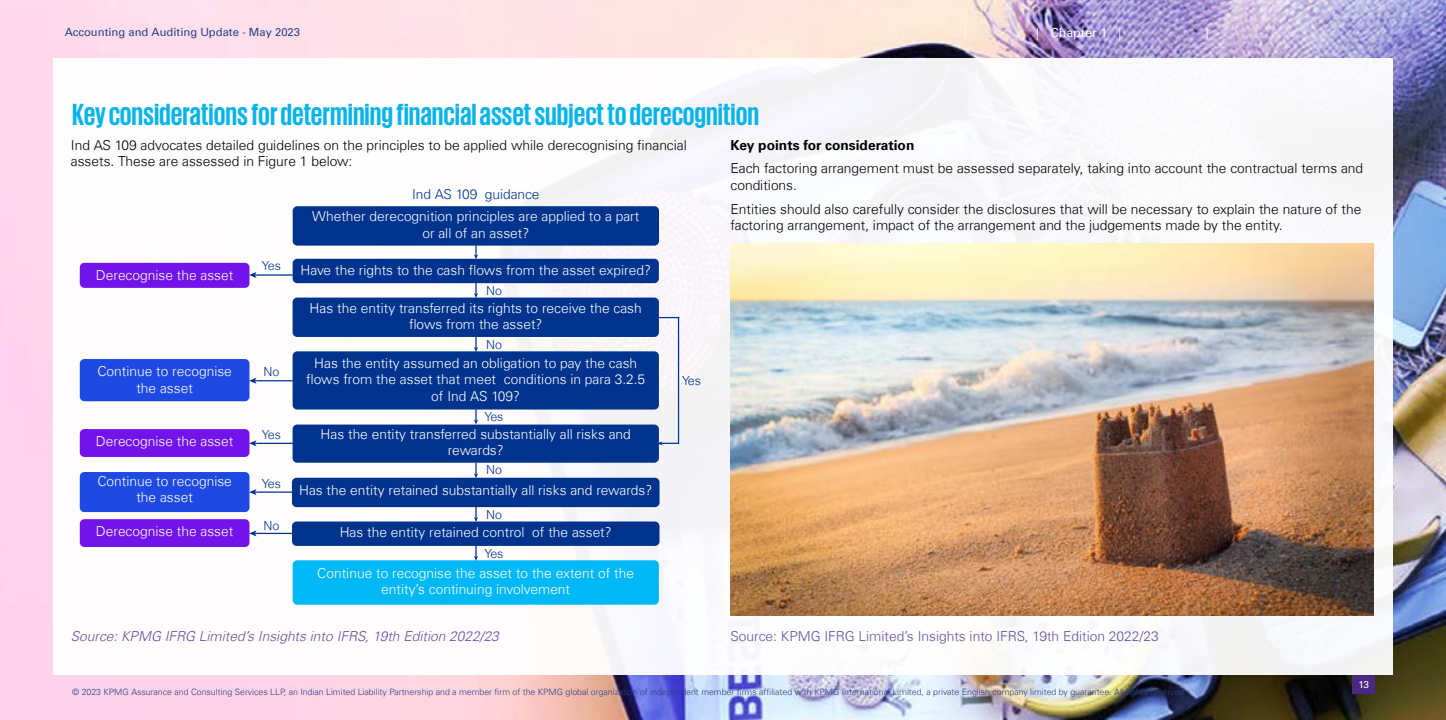
<style>
.page{position:relative;width:1446px;height:720px;background:#fff}
.page>*{position:absolute;margin:0;border:0;box-sizing:border-box;transform-origin:0 0}
.t1{font:700 31.25px "KPMG";color:#05b4e9}
.t2{font:300 13.75px/16.5px "Universfor KPMG";color:#fff;text-align:center}
.t3{font:300 13.75px/16.5px "Universfor KPMG";color:#000}
.t4{font:italic 300 13.75px "Universfor KPMG";color:#674fa0}
.t5{font:300 13.75px "Universfor KPMG";color:#674fa0}
.t6{font:700 13.75px "Universfor KPMG";color:#000}
.t7{font:300 13.75px "Universfor KPMG";letter-spacing:-.005em;color:#00338d}
.t8{font:300 12.5px "Universfor KPMG";letter-spacing:-.005em;color:#00338d}
.t9{font:12.5px "Universfor KPMG";color:#fff}
.t10{font:300 12.5px "Universfor KPMG";color:#fff}
.t11{font:11.25px "Universfor KPMG";color:#243f87}
.t12{font:10px "Universfor KPMG";color:#fff}
.t13{font:300 8.75px "Universfor KPMG";color:#243f87}
.s1{font-weight:300}
</style>
<div class="page">
<img style="left:0;top:0;width:1446px;height:719px">
<div style="left:53px;top:58px;width:1340px;height:617px;background:#fff"></div>
<div style="left:1352px;top:675px;width:23px;height:18px;background:#4b2884"></div>
<div style="left:293px;top:206px;width:366px;height:39px;background:#00338d;border-radius:5px"></div>
<div style="left:80px;top:263px;width:169px;height:25px;background:#7213ea;border-radius:5px"></div>
<div style="left:80px;top:359px;width:169px;height:42px;background:#1e49e2;border-radius:5px"></div>
<div style="left:80px;top:429px;width:169px;height:27px;background:#7213ea;border-radius:5px"></div>
<div style="left:80px;top:519px;width:169px;height:27px;background:#7213ea;border-radius:5px"></div>
<div style="left:80px;top:472px;width:169px;height:40px;background:#1e49e2;border-radius:5px"></div>
<div style="left:293px;top:259px;width:366px;height:24px;background:#00338d;border-radius:5px"></div>
<div style="left:293px;top:297px;width:366px;height:40px;background:#00338d;border-radius:5px"></div>
<div style="left:293px;top:424px;width:366px;height:38px;background:#00338d;border-radius:5px"></div>
<div style="left:292px;top:477px;width:367px;height:30px;background:#00338d;border-radius:5px"></div>
<div style="left:292px;top:521px;width:367px;height:24px;background:#00338d;border-radius:5px"></div>
<div style="left:293px;top:560px;width:366px;height:44px;background:#00b8f5;border-radius:5px"></div>
<div style="left:293px;top:351px;width:366px;height:58px;background:#00338d;border-radius:5px"></div>
<hr style="left:254px;top:274px;width:39px;height:1px;background:#00338d">
<svg style="left:249px;top:272px;width:7px;height:6px"></svg>
<svg style="left:474px;top:245px;width:4px;height:14px"></svg>
<svg style="left:474px;top:283px;width:4px;height:15px"></svg>
<svg style="left:474px;top:337px;width:4px;height:15px"></svg>
<svg style="left:474px;top:409px;width:4px;height:15px"></svg>
<svg style="left:474px;top:462px;width:4px;height:16px"></svg>
<svg style="left:474px;top:507px;width:4px;height:15px"></svg>
<svg style="left:474px;top:545px;width:4px;height:15px"></svg>
<hr style="left:254px;top:380px;width:39px;height:1px;background:#00338d">
<svg style="left:249px;top:377px;width:7px;height:6px"></svg>
<hr style="left:254px;top:442px;width:39px;height:2px;background:#00338d">
<svg style="left:249px;top:440px;width:7px;height:6px"></svg>
<hr style="left:254px;top:491px;width:39px;height:1px;background:#00338d">
<svg style="left:249px;top:489px;width:7px;height:6px"></svg>
<hr style="left:254px;top:532px;width:39px;height:2px;background:#00338d">
<svg style="left:249px;top:530px;width:7px;height:6px"></svg>
<svg style="left:657px;top:316px;width:23px;height:129px"></svg>
<img style="left:730px;top:244px;width:643px;height:371px">
<p class="t11" style="left:65px;top:26px;width:237px">Accounting and Auditing Update - May 2023</p>
<p class="t10" style="left:964px;top:25px;width:4px">|</p>
<p class="t9" style="left:1036px;top:25px;width:87px"><span class="s1">|</span> Chapter 1 <span class="s1">|</span></p>
<p class="t10" style="left:1206px;top:25px;width:4px">|</p>
<h1 class="t1" style="left:72px;top:98px;width:688px">Key considerations for determining financial asset subject to derecognition</h1>
<p class="t3" style="left:71px;top:137px;width:617px">Ind AS 109 advocates detailed guidelines on the principles to be applied while derecognising financial assets. These are assessed in Figure 1 below:</p>
<p class="t7" style="left:412px;top:185px;width:129px">Ind AS 109 guidance</p>
<p class="t2" style="left:96px;top:266px;width:139px">Derecognise the asset</p>
<p class="t2" style="left:97px;top:363px;width:136px">Continue to recognise the asset</p>
<p class="t2" style="left:96px;top:432px;width:139px">Derecognise the asset</p>
<p class="t2" style="left:97px;top:472px;width:136px">Continue to recognise the asset</p>
<p class="t2" style="left:96px;top:522px;width:139px">Derecognise the asset</p>
<p class="t8" style="left:262px;top:258px;width:21px">Yes</p>
<p class="t8" style="left:263px;top:364px;width:17px">No</p>
<p class="t8" style="left:262px;top:427px;width:21px">Yes</p>
<p class="t8" style="left:262px;top:475px;width:21px">Yes</p>
<p class="t8" style="left:263px;top:518px;width:17px">No</p>
<p class="t2" style="left:312px;top:208px;width:329px">Whether derecognition principles are applied to a part or all of an asset?</p>
<p class="t2" style="left:300px;top:262px;width:352px">Have the rights to the cash flows from the asset expired?</p>
<p class="t2" style="left:310px;top:299px;width:334px">Has the entity transferred its rights to receive the cash flows from the asset?</p>
<p class="t8" style="left:486px;top:283px;width:17px">No</p>
<p class="t8" style="left:486px;top:337px;width:17px">No</p>
<p class="t2" style="left:306px;top:354px;width:340px">Has the entity assumed an obligation to pay the cash flows from the asset that meet conditions in para 3.2.5 of Ind AS 109?</p>
<p class="t8" style="left:484px;top:409px;width:21px">Yes</p>
<p class="t2" style="left:321px;top:425px;width:312px">Has the entity transferred substantially all risks and rewards?</p>
<p class="t2" style="left:299px;top:482px;width:355px">Has the entity retained substantially all risks and rewards?</p>
<p class="t2" style="left:340px;top:523px;width:274px">Has the entity retained control of the asset?</p>
<p class="t2" style="left:317px;top:564px;width:318px">Continue to recognise the asset to the extent of the entity’s continuing involvement</p>
<p class="t8" style="left:486px;top:462px;width:17px">No</p>
<p class="t8" style="left:486px;top:507px;width:17px">No</p>
<p class="t8" style="left:484px;top:545px;width:21px">Yes</p>
<p class="t8" style="left:682px;top:373px;width:21px">Yes</p>
<p class="t6" style="left:730px;top:137px;width:185px">Key points for consideration</p>
<p class="t3" style="left:730px;top:160px;width:634px">Each factoring arrangement must be assessed separately, taking into account the contractual terms and conditions.</p>
<p class="t3" style="left:730px;top:200px;width:632px">Entities should also carefully consider the disclosures that will be necessary to explain the nature of the factoring arrangement, impact of the arrangement and the judgements made by the entity.</p>
<p class="t4" style="left:71px;top:627px;width:430px">Source: KPMG IFRG Limited’s Insights into IFRS, 19th Edition 2022/23</p>
<p class="t5" style="left:730px;top:627px;width:430px">Source: KPMG IFRG Limited’s Insights into IFRS, 19th Edition 2022/23</p>
<p class="t13" style="left:72px;top:686px;width:1116px">© 2023 KPMG Assurance and Consulting Services LLP, an Indian Limited Liability Partnership and a member firm of the KPMG global organization of independent member firms affiliated with KPMG International Limited, a private English company limited by guarantee. All rights reserved.</p>
<p class="t12" style="left:1358px;top:678px;width:12px">13</p>
</div>
